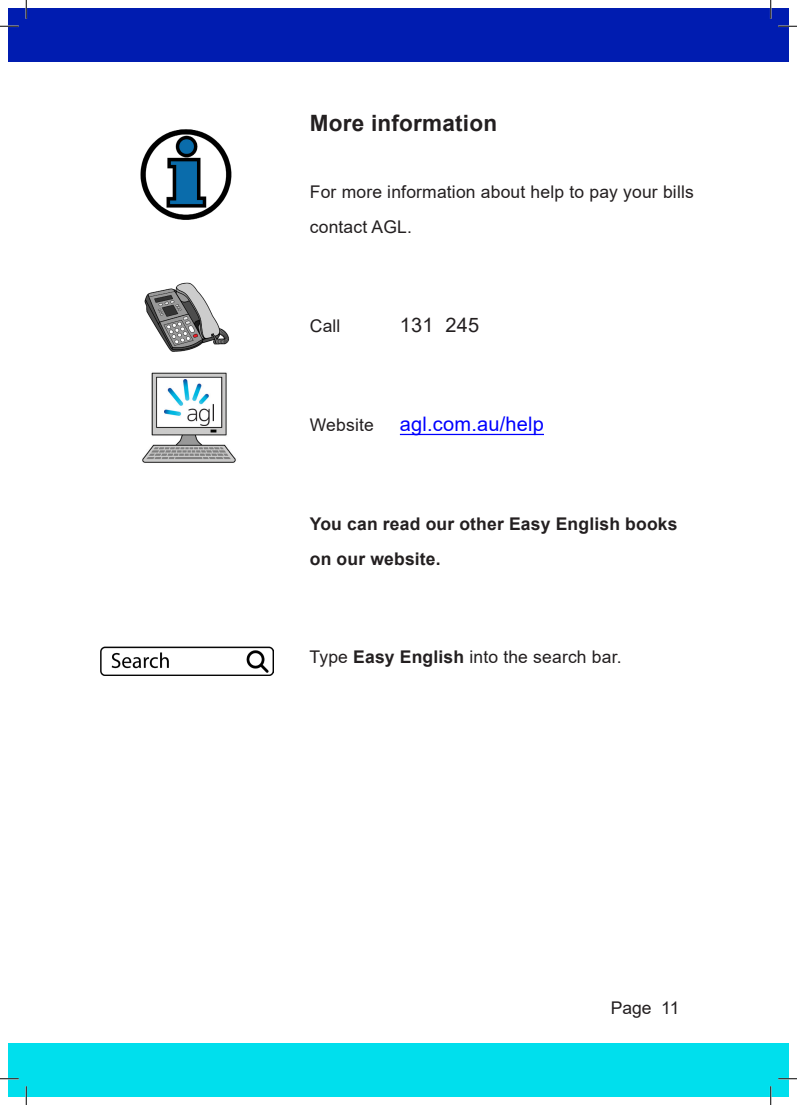
<style>
.page{position:relative;width:797px;height:1105px;background:#fff}
.page>*{position:absolute;margin:0;border:0;box-sizing:border-box;transform-origin:0 0}
.t1{font:700 22.5px "Arial";letter-spacing:.01em;color:#231f20}
.t2{font:20px "Arial";letter-spacing:.01em;color:#00f}
.t3{font:20px "Arial";letter-spacing:.01em;color:#231f20}
.t4{font:17.5px/35px "Arial";letter-spacing:.01em;color:#231f20}
.t5{font:700 17.5px/35px "Arial";letter-spacing:.01em;color:#231f20}
.s1{font-weight:700}
</style>
<div class="page">
<div style="left:9px;top:9px;width:17px;height:53px;background:#001cb0"></div>
<div style="left:26px;top:9px;width:762px;height:53px;background:#001cb0"></div>
<div style="left:26px;top:1043px;width:762px;height:53px;background:#00dfed"></div>
<div style="left:9px;top:1043px;width:17px;height:53px;background:#00dfed"></div>
<hr style="left:400px;top:434px;width:144px;height:1px;background:#00f">
<img style="left:140px;top:129px;width:92px;height:91px">
<img style="left:144px;top:282px;width:85px;height:70px">
<img style="left:142px;top:372px;width:94px;height:91px">
<img style="left:165px;top:379px;width:48px;height:46px">
<img style="left:100px;top:646px;width:174px;height:30px">
<svg style="left:0;top:25px;width:19px;height:2px"></svg>
<svg style="left:778px;top:25px;width:19px;height:2px"></svg>
<svg style="left:0;top:1078px;width:19px;height:1px"></svg>
<svg style="left:778px;top:1078px;width:19px;height:1px"></svg>
<svg style="left:25px;top:0;width:2px;height:19px"></svg>
<svg style="left:25px;top:1086px;width:2px;height:19px"></svg>
<svg style="left:770px;top:0;width:1px;height:19px"></svg>
<svg style="left:770px;top:1086px;width:1px;height:19px"></svg>
<p class="t1" style="left:310px;top:107px;width:189px">More information</p>
<p class="t4" style="left:310px;top:174px;width:385px">For more information about help to pay your bills contact AGL.</p>
<p class="t4" style="left:310px;top:308px;width:32px">Call</p>
<p class="t3" style="left:400px;top:311px;width:81px">131 245</p>
<p class="t4" style="left:310px;top:407px;width:65px">Website</p>
<p class="t2" style="left:400px;top:410px;width:145px">agl.com.au/help</p>
<p class="t5" style="left:310px;top:506px;width:369px">You can read our other Easy English books on our website.</p>
<p class="t4" style="left:309px;top:639px;width:313px">Type <span class="s1">Easy English</span> into the search bar.</p>
<p class="t4" style="left:610px;top:990px;width:70px">Page 11</p>
</div>
